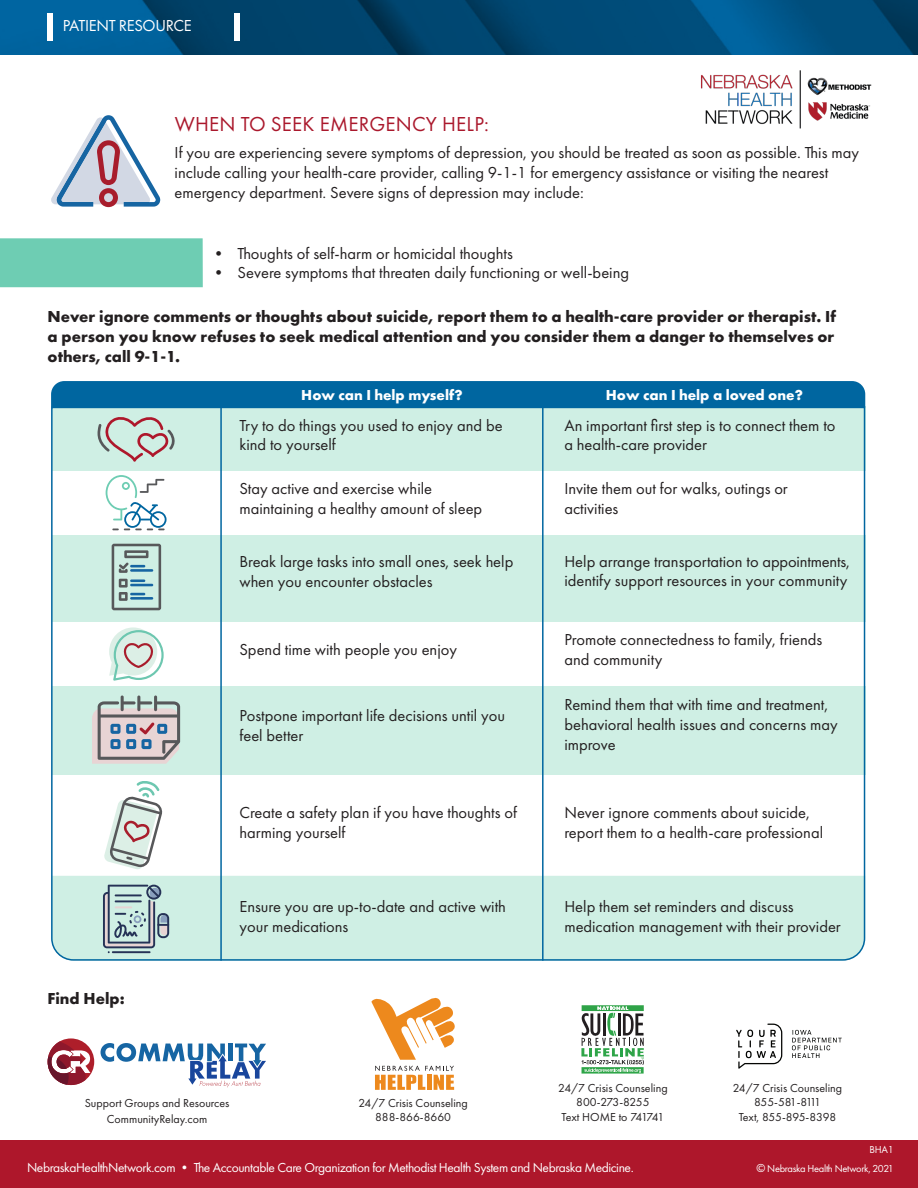
<style>
.page{position:relative;width:918px;height:1188px;background:#fff}
.page>*{position:absolute;margin:0;border:0;box-sizing:border-box;transform-origin:0 0}
.t1{font:21px "Futura PT";letter-spacing:.01em;color:#aa182c}
.t2{font:16.5px/19.8px "Futura PT";color:#231f20}
.t3{font:700 16.5px/19.8px "Futura PT";color:#231f20;text-align:justify}
.t4{font:16.5px "Futura PT";letter-spacing:-.02em;color:#fff}
.t5{font:700 15px "Futura PT";color:#fff}
.t6{font:13.5px "Futura PT";letter-spacing:-.03em;color:#fff}
.t7{font:12px "Futura PT";color:#231f20}
.t8{font:12px "Futura PT";letter-spacing:-.02em;color:#231f20}
.t9{font:12px "Futura PT";letter-spacing:-.04em;color:#231f20}
.t10{font:12px "Futura PT";letter-spacing:-.135em;color:#231f20}
.t11{font:12px "Futura PT";letter-spacing:-.035em;color:#231f20}
.t12{font:10.5px "Futura PT";letter-spacing:-.03em;color:#fff}
.s1{font-size:12px}
</style>
<div class="page">
<svg style="left:0;top:0;width:918px;height:55px;background:#004d7b"></svg>
<div style="left:0;top:1141px;width:918px;height:47px;background:#ae172b"></div>
<div style="left:48px;top:13px;width:5px;height:28px;background:#fff"></div>
<div style="left:234px;top:13px;width:5px;height:28px;background:#fff"></div>
<img style="left:701px;top:70px;width:171px;height:59px">
<div style="left:51px;top:381px;width:814px;height:25px;background:#0066a0"></div>
<svg style="left:51px;top:406px;width:815px;height:555px"></svg>
<hr style="left:542px;top:404px;width:2px;height:557px;background:#0066a0">
<hr style="left:220px;top:404px;width:2px;height:557px;background:#0066a0">
<svg style="left:95px;top:416px;width:84px;height:46px;background:#c5cac4"></svg>
<svg style="left:106px;top:475px;width:61px;height:55px"></svg>
<svg style="left:112px;top:544px;width:49px;height:66px;background:#9fbbba"></svg>
<svg style="left:109px;top:627px;width:55px;height:54px"></svg>
<svg style="left:92px;top:696px;width:88px;height:68px;background:#b5b4b8"></svg>
<svg style="left:104px;top:780px;width:59px;height:90px"></svg>
<svg style="left:103px;top:885px;width:66px;height:68px;background:#a1b6ba"></svg>
<svg style="left:581px;top:1005px;width:63px;height:69px"></svg>
<svg style="left:736px;top:1024px;width:106px;height:45px"></svg>
<svg style="left:101px;top:1043px;width:165px;height:44px"></svg>
<svg style="left:48px;top:1038px;width:46px;height:47px"></svg>
<svg style="left:51px;top:115px;width:109px;height:92px"></svg>
<div style="left:0;top:238px;width:203px;height:49px;background:#6ecdb3"></div>
<svg style="left:371px;top:997px;width:84px;height:63px"></svg>
<svg style="left:375px;top:1066px;width:79px;height:24px"></svg>
<p class="t4" style="left:63px;top:16px;width:131px">PATIENT RESOURCE</p>
<p class="t1" style="left:175px;top:112px;width:316px">WHEN TO SEEK EMERGENCY HELP:</p>
<p class="t2" style="left:175px;top:143px;width:686px">If you are experiencing severe symptoms of depression, you should be treated as soon as possible. This may include calling your health-care provider, calling 9-1-1 for emergency assistance or visiting the nearest emergency department. Severe signs of depression may include:</p>
<p class="t2" style="left:211px;top:243px;width:304px">• Thoughts of self-harm or homicidal thoughts</p>
<p class="t2" style="left:211px;top:263px;width:420px">• Severe symptoms that threaten daily functioning or well-being</p>
<p class="t3" style="left:48px;top:307px;width:790px">Never ignore comments or thoughts about suicide, report them to a health-care provider or therapist. If a person you know refuses to seek medical attention and you consider them a danger to themselves or others, call 9-1-1.</p>
<p class="t5" style="left:301px;top:385px;width:163px">How can I help myself?</p>
<p class="t5" style="left:606px;top:385px;width:198px">How can I help a loved one?</p>
<p class="t3" style="left:48px;top:989px;width:79px">Find Help:</p>
<p class="t2" style="left:239px;top:415px;width:265px">Try to do things you used to enjoy and be kind to yourself</p>
<p class="t2" style="left:239px;top:478px;width:194px">Stay active and exercise while</p>
<p class="t2" style="left:239px;top:498px;width:244px">maintaining a healthy amount of sleep</p>
<p class="t2" style="left:239px;top:552px;width:275px">Break large tasks into small ones, seek help when you encounter obstacles</p>
<p class="t2" style="left:239px;top:640px;width:219px">Spend time with people you enjoy</p>
<p class="t2" style="left:239px;top:705px;width:267px">Postpone important life decisions until you feel better</p>
<p class="t2" style="left:239px;top:803px;width:279px">Create a safety plan if you have thoughts of harming yourself</p>
<p class="t2" style="left:239px;top:896px;width:268px">Ensure you are up-to-date and active with your medications</p>
<p class="t7" style="left:85px;top:1096px;width:146px">Support Groups and Resources</p>
<p class="t7" style="left:107px;top:1112px;width:102px">CommunityRelay.com</p>
<p class="t7" style="left:358px;top:1096px;width:111px">24/7 Crisis Counseling</p>
<p class="t7" style="left:375px;top:1110px;width:77px">888-866-8660</p>
<p class="t2" style="left:564px;top:415px;width:273px">An important first step is to connect them to a health-care provider</p>
<p class="t2" style="left:564px;top:478px;width:225px">Invite them out for walks, outings or activities</p>
<p class="t2" style="left:564px;top:551px;width:287px">Help arrange transportation to appointments, identify support resources in your community</p>
<p class="t2" style="left:564px;top:630px;width:259px">Promote connectedness to family, friends and community</p>
<p class="t2" style="left:564px;top:695px;width:275px">Remind them that with time and treatment, behavioral health issues and concerns may improve</p>
<p class="t2" style="left:564px;top:803px;width:260px">Never ignore comments about suicide, report them to a health-care professional</p>
<p class="t2" style="left:564px;top:896px;width:278px">Help them set reminders and discuss medication management with their provider</p>
<p class="t7" style="left:558px;top:1081px;width:111px">24/7 Crisis Counseling</p>
<p class="t11" style="left:576px;top:1095px;width:75px">800-273-8255</p>
<p class="t9" style="left:562px;top:1110px;width:104px">Text HOME to 741741</p>
<p class="t7" style="left:733px;top:1081px;width:111px">24/7 Crisis Counseling</p>
<p class="t10" style="left:754px;top:1095px;width:68px">855-581-8111</p>
<p class="t8" style="left:739px;top:1110px;width:99px">Text, 855-895-8398</p>
<p class="t6" style="left:27px;top:1159px;width:608px">NebraskaHealthNetwork.com • The Accountable Care Organization for Methodist Health System and Nebraska Medicine.</p>
<p class="t12" style="left:870px;top:1144px;width:26px">BHA1</p>
<p class="t12" style="left:756px;top:1162px;width:139px"><span class="s1">©</span> Nebraska Health Network, 2021</p>
</div>
